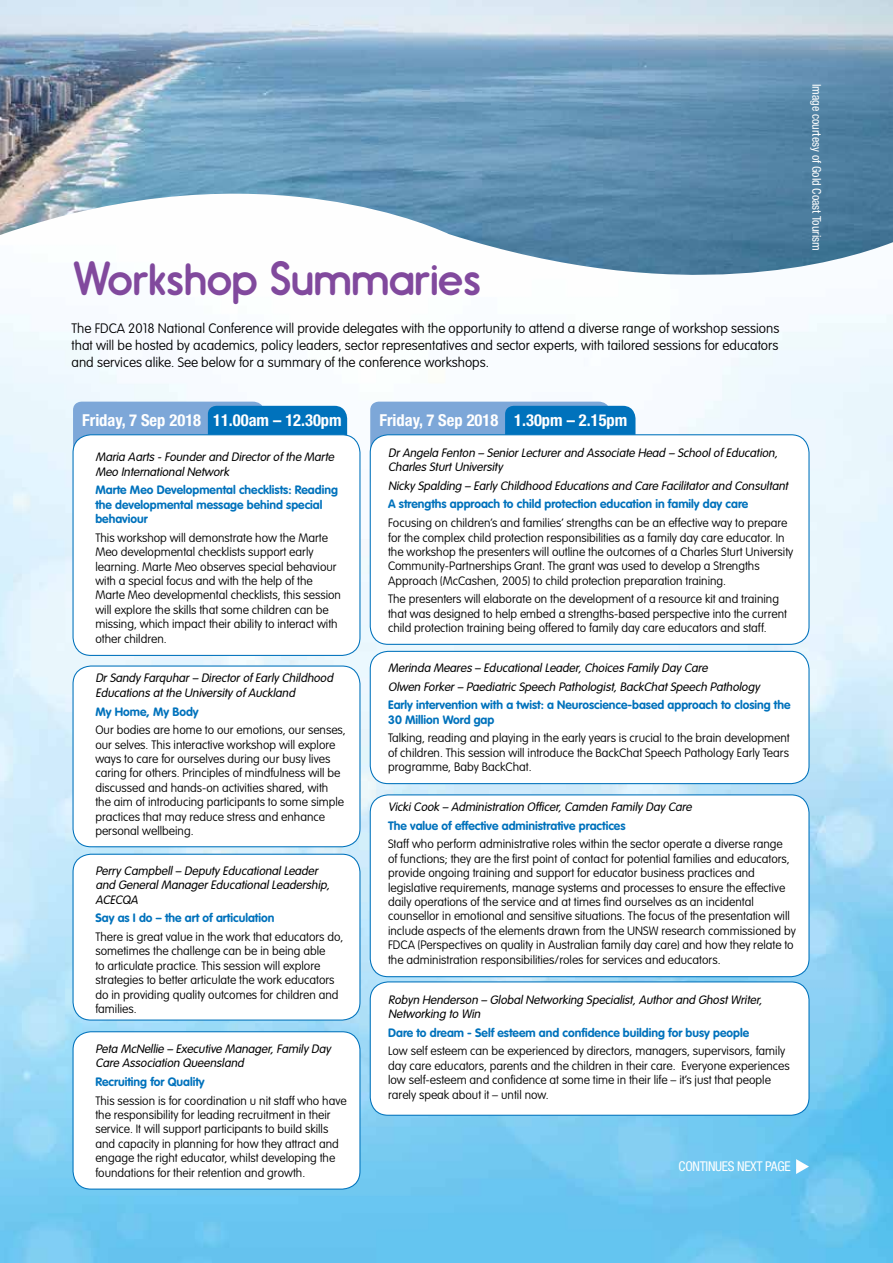
<style>
.page{position:relative;width:893px;height:1263px;background:#fff}
.page>*{position:absolute;margin:0;border:0;box-sizing:border-box;transform-origin:0 0}
.t1{font:45px "Hiruko Pro";letter-spacing:-.02em;color:#81499d}
.t2{font:700 condensed 16.5px "Helvetica Neue";color:#fff}
.t3{font:100 13.5px/17.2px "VAG Rounded Std";color:#000;text-align:justify}
.t4{font:condensed 13.5px "Helvetica Neue";letter-spacing:-.025em;color:#fff}
.t5{font:100 12px/14.4px "VAG Rounded Std";color:#000}
.t6{font:italic 300 12px/14.4px "VAG Rounded Std";color:#000}
.t7{font:700 12px/14.4px "VAG Rounded Std";color:#0072bc}
.t8{font:condensed 12px "Helvetica Neue";color:#fff}
</style>
<div class="page">
<img style="left:0;top:326px;width:893px;height:937px">
<svg style="left:0;top:314px;width:893px;height:12px"></svg>
<img style="left:0;top:0;width:893px;height:275px">
<svg style="left:73px;top:402px;width:274px;height:46px;background:#4b93cd"></svg>
<svg style="left:370px;top:402px;width:265px;height:46px;background:#4a92cc"></svg>
<div style="left:73px;top:435px;width:287px;height:220px;background:#fff;border-radius:18px"></div>
<div style="left:73px;top:434px;width:287px;height:222px;border:1px solid #0072bc;border-radius:18px"></div>
<div style="left:73px;top:666px;width:287px;height:181px;background:#fff;border-radius:18px"></div>
<div style="left:73px;top:665px;width:287px;height:182px;border:1px solid #0072bc;border-radius:18px"></div>
<div style="left:73px;top:854px;width:287px;height:166px;background:#fff;border-radius:18px"></div>
<div style="left:73px;top:854px;width:287px;height:166px;border:1px solid #0072bc;border-radius:18px"></div>
<div style="left:73px;top:1032px;width:287px;height:157px;background:#fff;border-radius:18px"></div>
<div style="left:73px;top:1031px;width:287px;height:158px;border:1px solid #0072bc;border-radius:18px"></div>
<div style="left:370px;top:435px;width:439px;height:209px;background:#fff;border-radius:18px"></div>
<div style="left:370px;top:434px;width:439px;height:211px;border:1px solid #0072bc;border-radius:18px"></div>
<div style="left:370px;top:651px;width:439px;height:133px;background:#fff;border-radius:18px"></div>
<div style="left:370px;top:651px;width:439px;height:133px;border:1px solid #0072bc;border-radius:18px"></div>
<div style="left:370px;top:795px;width:439px;height:182px;background:#fff;border-radius:18px"></div>
<div style="left:370px;top:794px;width:439px;height:183px;border:1px solid #0072bc;border-radius:18px"></div>
<div style="left:370px;top:982px;width:439px;height:133px;background:#fff;border-radius:18px"></div>
<div style="left:370px;top:981px;width:439px;height:135px;border:1px solid #0072bc;border-radius:18px"></div>
<svg style="left:796px;top:1159px;width:13px;height:15px"></svg>
<h1 class="t1" style="left:72px;top:252px;width:411px">Workshop Summaries</h1>
<p class="t3" style="left:72px;top:320px;width:709px">The FDCA 2018 National Conference will provide delegates with the opportunity to attend a diverse range of workshop sessions that will be hosted by academics, policy leaders, sector representatives and sector experts, with tailored sessions for educators and services alike. See below for a summary of the conference workshops.</p>
<p class="t8" style="left:824px;top:84px;width:169px;rotate:90deg">Image courtesy of Gold Coast Tourism</p>
<h2 class="t2" style="left:82px;top:410px;width:261px">Friday, 7 Sep 2018 11.00am – 12.30pm</h2>
<h2 class="t2" style="left:379px;top:410px;width:249px">Friday, 7 Sep 2018 1.30pm – 2.15pm</h2>
<p class="t6" style="left:95px;top:450px;width:243px">Maria Aarts -Founderand Directorof the Marte<br>Meo InternationalNetwork</p>
<p class="t7" style="left:95px;top:483px;width:244px">Marte Meo Developmental checklists: Reading the developmental message behind special behaviour</p>
<p class="t5" style="left:95px;top:531px;width:247px">This workshop will demonstrate how the Marte Meo developmental checklists support early learning. Marte Meo observes special behaviour with a special focus and with the help of the Marte Meo developmental checklists, this session will explore the skills that some children can be missing, which impact their ability to interact with other children.</p>
<p class="t6" style="left:95px;top:671px;width:242px">DrSandy Farquhar– Directorof Early Childhood<br>Educations atthe University of Auckland</p>
<p class="t7" style="left:95px;top:704px;width:105px">My Home, My Body</p>
<p class="t5" style="left:95px;top:723px;width:252px">Our bodies are home to our emotions, our senses, our selves. This interactive workshop will explore ways to care for ourselves during our busy lives caring for others. Principles of mindfulness will be discussed and hands-on activities shared, with the aim of introducing participants to some simple practices that may reduce stress and enhance personal wellbeing.</p>
<p class="t6" style="left:95px;top:864px;width:238px">Perry Campbell– Deputy EducationalLeader and GeneralManagerEducationalLeadership,<br>ACECQA</p>
<p class="t7" style="left:95px;top:911px;width:181px">Say as I do – the art of articulation</p>
<p class="t5" style="left:95px;top:930px;width:250px">There is great value in the work that educators do, sometimes the challenge can be in being able<br>to articulate practice. This session will explore strategies to better articulate the work educators do in providing quality outcomes for children and families.</p>
<p class="t6" style="left:95px;top:1042px;width:240px">Peta McNellie – Executive Manager,Family Day<br>Care Association Queensland</p>
<p class="t7" style="left:95px;top:1075px;width:111px">Recruiting for Quality</p>
<p class="t5" style="left:95px;top:1094px;width:253px">This session is for coordination u nit staff who have the responsibility for leading recruitment in their service. It will support participants to build skills and capacity in planning for how they attract and engage the right educator, whilst developing the foundations for their retention and growth.</p>
<p class="t6" style="left:388px;top:446px;width:394px">DrAngela Fenton – SeniorLecturerand Associate Head – Schoolof Education,<br>Charles SturtUniversity</p>
<p class="t6" style="left:388px;top:479px;width:404px">Nicky Spalding – Early Childhood Educations and Care Facilitatorand Consultant</p>
<p class="t7" style="left:388px;top:497px;width:362px">A strengths approach to child protection education in family day care</p>
<p class="t5" style="left:388px;top:516px;width:407px">Focusing on children’s and families’ strengths can be an effective way to prepare for the complex child protection responsibilities as a family day care educator. In the workshop the presenters will outline the outcomes of a Charles Sturt University Community-Partnerships Grant. The grant was used to develop a Strengths Approach (McCashen, 2005) to child protection preparation training.</p>
<p class="t5" style="left:388px;top:592px;width:400px">The presenters will elaborate on the development of a resource kit and training that was designed to help embed a strengths-based perspective into the current child protection training being offered to family day care educators and staff.</p>
<p class="t6" style="left:388px;top:659px;width:376px;line-height:18.6px">Merinda Meares – EducationalLeader,Choices Family Day Care<br>Olwen Forker– Paediatric Speech Pathologist,BackChatSpeech Pathology</p>
<p class="t7" style="left:388px;top:698px;width:404px">Early intervention with a twist: a Neuroscience-based approach to closing the<br>30 Million Word gap</p>
<p class="t5" style="left:388px;top:731px;width:403px;text-align:justify">Talking, reading and playing in the early years is crucial to the brain development of children. This session will introduce the BackChat Speech Pathology Early Tears programme, Baby BackChat.</p>
<p class="t6" style="left:388px;top:800px;width:308px">VickiCook – Administration Officer,Camden Family Day Care</p>
<p class="t7" style="left:388px;top:819px;width:239px">The value of effective administrative practices</p>
<p class="t5" style="left:388px;top:837px;width:409px">Staff who perform administrative roles within the sector operate a diverse range<br>of functions; they are the first point of contact for potential families and educators, provide ongoing training and support for educator business practices and legislative requirements, manage systems and processes to ensure the effective daily operations of the service and at times find ourselves as an incidental counsellor in emotional and sensitive situations. The focus of the presentation will include aspects of the elements drawn from the UNSW research commissioned by FDCA (Perspectives on quality in Australian family day care) and how they relate to the administration responsibilities/roles for services and educators.</p>
<p class="t6" style="left:388px;top:993px;width:378px">Robyn Henderson – GlobalNetworking Specialist,Authorand GhostWriter,<br>Networking to Win</p>
<p class="t7" style="left:388px;top:1026px;width:363px">Dare to dream - Self esteem and confidence building for busy people</p>
<p class="t5" style="left:388px;top:1044px;width:403px">Low self esteem can be experienced by directors, managers, supervisors, family day care educators, parents and the children in their care. Everyone experiences low self-esteem and confidence at some time in their life – it’s just that people rarely speak about it – until now.</p>
<p class="t4" style="left:679px;top:1159px;width:113px">CONTINUES NEXT PAGE</p>
</div>
